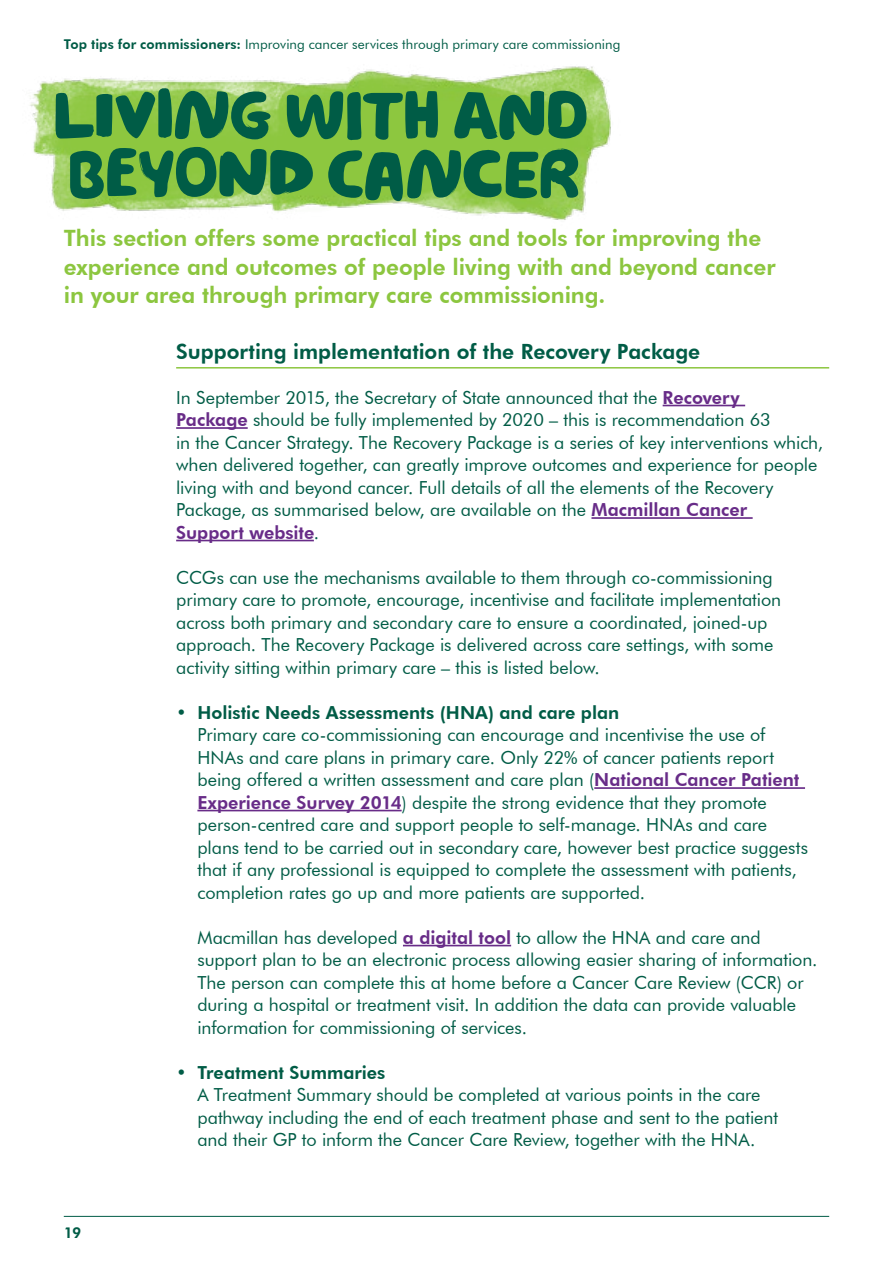
<style>
.page{position:relative;width:893px;height:1263px;background:#fff}
.page>*{position:absolute;margin:0;border:0;box-sizing:border-box;transform-origin:0 0}
.t1{font:800 22.5px/28.5px "Futura BT";color:#8cc63f}
.t2{font:800 21px "Futura BT";color:#005c46}
.t3{font:18px/22.5px "Futura BT";letter-spacing:-.005em;color:#005c46}
.t4{font:800 15px "Futura BT";color:#005c46}
.t5{font:13.5px "Futura BT";letter-spacing:.005em;color:#005c46}
.s1{font-weight:800}
.s2{font-weight:800;color:#682c88}
</style>
<div class="page">
<hr style="left:64px;top:1216px;width:765px;height:1px;background:#005c46">
<img style="left:30px;top:66px;width:581px;height:154px">
<svg style="left:56px;top:87px;width:530px;height:114px;background:#4a9346"></svg>
<hr style="left:176px;top:367px;width:653px;height:2px;background:#8cc63f">
<hr style="left:663px;top:405px;width:82px;height:1px;background:#682c88">
<hr style="left:176px;top:427px;width:72px;height:2px;background:#682c88">
<hr style="left:591px;top:517px;width:162px;height:2px;background:#682c88">
<hr style="left:176px;top:540px;width:138px;height:1px;background:#682c88">
<hr style="left:594px;top:787px;width:211px;height:2px;background:#682c88">
<hr style="left:197px;top:810px;width:205px;height:1px;background:#682c88">
<hr style="left:403px;top:945px;width:108px;height:1px;background:#682c88">
<p class="t5" style="left:64px;top:36px;width:558px"><span class="s1">Top tips for commissioners:</span> Improving cancer services through primary care commissioning</p>
<p class="t1" style="left:64px;top:224px;width:713px">This section offers some practical tips and tools for improving the experience and outcomes of people living with and beyond cancer in your area through primary care commissioning.</p>
<p class="t2" style="left:176px;top:338px;width:526px">Supporting implementation of the Recovery Package</p>
<p class="t3" style="left:176px;top:386px;width:648px">In September 2015, the Secretary of State announced that the <span class="s2">Recovery<br>Package</span> should be fully implemented by 2020 – this is recommendation 63<br>in the Cancer Strategy. The Recovery Package is a series of key interventions which, when delivered together, can greatly improve outcomes and experience for people living with and beyond cancer. Full details of all the elements of the Recovery Package, as summarised below, are available on the <span class="s2">Macmillan Cancer<br>Support website</span>.</p>
<p class="t3" style="left:176px;top:566px;width:606px">CCGs can use the mechanisms available to them through co-commissioning primary care to promote, encourage, incentivise and facilitate implementation across both primary and secondary care to ensure a coordinated, joined-up approach. The Recovery Package is delivered across care settings, with some activity sitting within primary care – this is listed below.</p>
<p class="t3" style="left:197px;top:701px;width:612px;text-indent:-21px">• <span class="s1">Holistic Needs Assessments (HNA) and care plan<br></span>Primary care co-commissioning can encourage and incentivise the use of HNAs and care plans in primary care. Only 22% of cancer patients report being offered a written assessment and care plan (<span class="s2">National Cancer Patient Experience Survey 2014</span>) despite the strong evidence that they promote person-centred care and support people to self-manage. HNAs and care plans tend to be carried out in secondary care, however best practice suggests that if any professional is equipped to complete the assessment with patients, completion rates go up and more patients are supported.</p>
<p class="t3" style="left:197px;top:926px;width:622px">Macmillan has developed <span class="s2">a digital tool</span> to allow the HNA and care and support plan to be an electronic process allowing easier sharing of information.<br>The person can complete this at home before a Cancer Care Review (CCR) or during a hospital or treatment visit. In addition the data can provide valuable information for commissioning of services.</p>
<p class="t3" style="left:197px;top:1061px;width:582px;text-indent:-21px">• <span class="s1">Treatment Summaries<br></span>A Treatment Summary should be completed at various points in the care pathway including the end of each treatment phase and sent to the patient and their GP to inform the Cancer Care Review, together with the HNA.</p>
<p class="t4" style="left:64px;top:1223px;width:19px">19</p>
</div>
